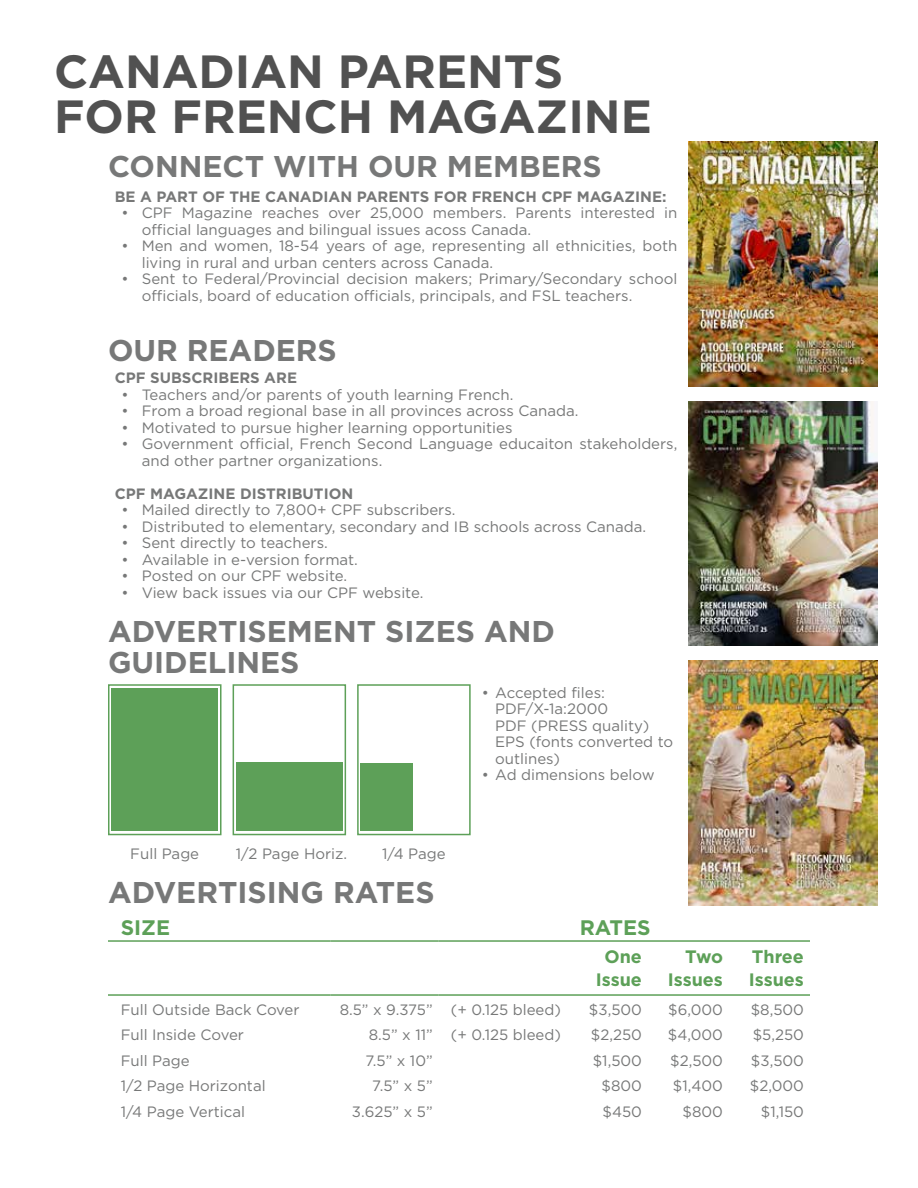
<style>
.page{position:relative;width:918px;height:1188px;background:#fff}
.page>*{position:absolute;margin:0;border:0;box-sizing:border-box;transform-origin:0 0}
.t1{font:700 46.5px/45px "Gotham";color:#515151}
.t2{font:700 30px/31.5px "Gotham";color:#777878}
.t3{font:700 21px "Gotham";color:#5da058}
.t4{font:700 18px/22.5px "Gotham";color:#5da058;text-align:center}
.t5{font:15px/16.5px "Gotham";color:#777878}
.t6{font:700 15px "Gotham";color:#777878}
</style>
<div class="page">
<div style="left:111px;top:689px;width:107px;height:142px;background:#5da058"></div>
<div style="left:236px;top:762px;width:107px;height:69px;background:#5da058"></div>
<div style="left:108px;top:684px;width:114px;height:151px;border:2px solid #5da058"></div>
<div style="left:233px;top:684px;width:113px;height:151px;border:2px solid #5da058"></div>
<div style="left:361px;top:763px;width:52px;height:68px;background:#5da058"></div>
<div style="left:357px;top:684px;width:114px;height:151px;border:2px solid #5da058"></div>
<hr style="left:729px;top:994px;width:81px;height:2px;background:#5da058">
<hr style="left:108px;top:940px;width:223px;height:2px;background:#5da058">
<hr style="left:331px;top:940px;width:108px;height:2px;background:#5da058">
<hr style="left:439px;top:940px;width:128px;height:2px;background:#5da058">
<hr style="left:567px;top:940px;width:81px;height:2px;background:#5da058">
<hr style="left:648px;top:940px;width:81px;height:2px;background:#5da058">
<hr style="left:729px;top:940px;width:81px;height:2px;background:#5da058">
<hr style="left:108px;top:994px;width:223px;height:2px;background:#5da058">
<hr style="left:331px;top:994px;width:108px;height:2px;background:#5da058">
<hr style="left:439px;top:994px;width:128px;height:2px;background:#5da058">
<hr style="left:567px;top:994px;width:81px;height:2px;background:#5da058">
<hr style="left:648px;top:994px;width:81px;height:2px;background:#5da058">
<img style="left:688px;top:661px;width:190px;height:244px">
<img style="left:688px;top:401px;width:190px;height:245px">
<img style="left:688px;top:142px;width:190px;height:244px">
<h1 class="t1" style="left:54px;top:48px;width:599px">CANADIAN PARENTS<br>FOR FRENCH MAGAZINE</h1>
<h2 class="t2" style="left:108px;top:150px;width:495px">CONNECT WITH OUR MEMBERS</h2>
<p class="t6" style="left:115px;top:188px;width:553px">BE A PART OF THE CANADIAN PARENTS FOR FRENCH CPF MAGAZINE:</p>
<p class="t5" style="left:142px;top:204px;width:537px;text-indent:-20px">• CPF Magazine reaches over 25,000 members. Parents interested in official languages and bilingual issues acoss Canada.</p>
<p class="t5" style="left:142px;top:237px;width:537px;text-indent:-20px">• Men and women, 18-54 years of age, representing all ethnicities, both living in rural and urban centers across Canada.</p>
<p class="t5" style="left:142px;top:270px;width:537px;text-indent:-20px">• Sent to Federal/Provincial decision makers; Primary/Secondary school officials, board of education officials, principals, and FSL teachers.</p>
<h2 class="t2" style="left:108px;top:334px;width:230px">OUR READERS</h2>
<p class="t6" style="left:115px;top:369px;width:184px">CPF SUBSCRIBERS ARE</p>
<p class="t5" style="left:122px;top:386px;width:393px">• Teachers and/or parents of youth learning French.</p>
<p class="t5" style="left:122px;top:402px;width:458px">• From a broad regional base in all provinces across Canada.</p>
<p class="t5" style="left:122px;top:419px;width:393px">• Motivated to pursue higher learning opportunities</p>
<p class="t5" style="left:142px;top:435px;width:537px;text-indent:-20px">• Government official, French Second Language educaiton stakeholders, and other partner organizations.</p>
<p class="t6" style="left:115px;top:485px;width:240px">CPF MAGAZINE DISTRIBUTION</p>
<p class="t5" style="left:122px;top:501px;width:336px">• Mailed directly to 7,800+ CPF subscribers.</p>
<p class="t5" style="left:122px;top:518px;width:526px">• Distributed to elementary, secondary and IB schools across Canada.</p>
<p class="t5" style="left:122px;top:534px;width:208px">• Sent directly to teachers.</p>
<p class="t5" style="left:122px;top:551px;width:238px">• Available in e-version format.</p>
<p class="t5" style="left:122px;top:567px;width:227px">• Posted on our CPF website.</p>
<p class="t5" style="left:122px;top:584px;width:304px">• View back issues via our CPF website.</p>
<h2 class="t2" style="left:108px;top:615px;width:448px">ADVERTISEMENT SIZES AND<br>GUIDELINES</h2>
<p class="t5" style="left:495px;top:684px;width:179px;text-indent:-14px">• Accepted files:<br>PDF/X-1a:2000<br>PDF (PRESS quality)<br>EPS (fonts converted to outlines)</p>
<p class="t5" style="left:482px;top:767px;width:175px">• Ad dimensions below</p>
<p class="t5" style="left:130px;top:845px;width:70px">Full Page</p>
<p class="t5" style="left:236px;top:845px;width:113px">1/2 Page Horiz.</p>
<p class="t5" style="left:382px;top:845px;width:65px">1/4 Page</p>
<h2 class="t2" style="left:108px;top:875px;width:328px">ADVERTISING RATES</h2>
<h3 class="t3" style="left:121px;top:915px;width:51px">SIZE</h3>
<h3 class="t3" style="left:580px;top:915px;width:73px">RATES</h3>
<p class="t4" style="left:596px;top:945px;width:48px">One<br>Issue</p>
<p class="t4" style="left:668px;top:945px;width:57px;text-align:right">Two<br>Issues</p>
<p class="t4" style="left:749px;top:945px;width:57px;text-align:left">Three<br>Issues</p>
<p class="t5" style="left:121px;top:1001px;width:180px">Full Outside Back Cover</p>
<p class="t5" style="left:340px;top:1001px;width:223px">8.5” x 9.375” (+ 0.125 bleed)</p>
<p class="t5" style="left:589px;top:1001px;width:55px">$3,500</p>
<p class="t5" style="left:668px;top:1001px;width:56px">$6,000</p>
<p class="t5" style="left:751px;top:1001px;width:55px">$8,500</p>
<p class="t5" style="left:121px;top:1026px;width:125px">Full Inside Cover</p>
<p class="t5" style="left:369px;top:1026px;width:194px">8.5” x 11” (+ 0.125 bleed)</p>
<p class="t5" style="left:591px;top:1026px;width:53px">$2,250</p>
<p class="t5" style="left:668px;top:1026px;width:57px">$4,000</p>
<p class="t5" style="left:753px;top:1026px;width:53px">$5,250</p>
<p class="t5" style="left:121px;top:1052px;width:70px">Full Page</p>
<p class="t5" style="left:365px;top:1052px;width:69px">7.5” x 10”</p>
<p class="t5" style="left:593px;top:1052px;width:51px">$1,500</p>
<p class="t5" style="left:670px;top:1052px;width:54px">$2,500</p>
<p class="t5" style="left:751px;top:1052px;width:55px">$3,500</p>
<p class="t5" style="left:121px;top:1078px;width:146px">1/2 Page Horizontal</p>
<p class="t5" style="left:372px;top:1078px;width:62px">7.5” x 5”</p>
<p class="t5" style="left:602px;top:1078px;width:42px">$800</p>
<p class="t5" style="left:673px;top:1078px;width:52px">$1,400</p>
<p class="t5" style="left:750px;top:1078px;width:56px">$2,000</p>
<p class="t5" style="left:121px;top:1103px;width:126px">1/4 Page Vertical</p>
<p class="t5" style="left:352px;top:1103px;width:82px">3.625” x 5”</p>
<p class="t5" style="left:602px;top:1103px;width:41px">$450</p>
<p class="t5" style="left:683px;top:1103px;width:42px">$800</p>
<p class="t5" style="left:761px;top:1103px;width:45px">$1,150</p>
</div>
